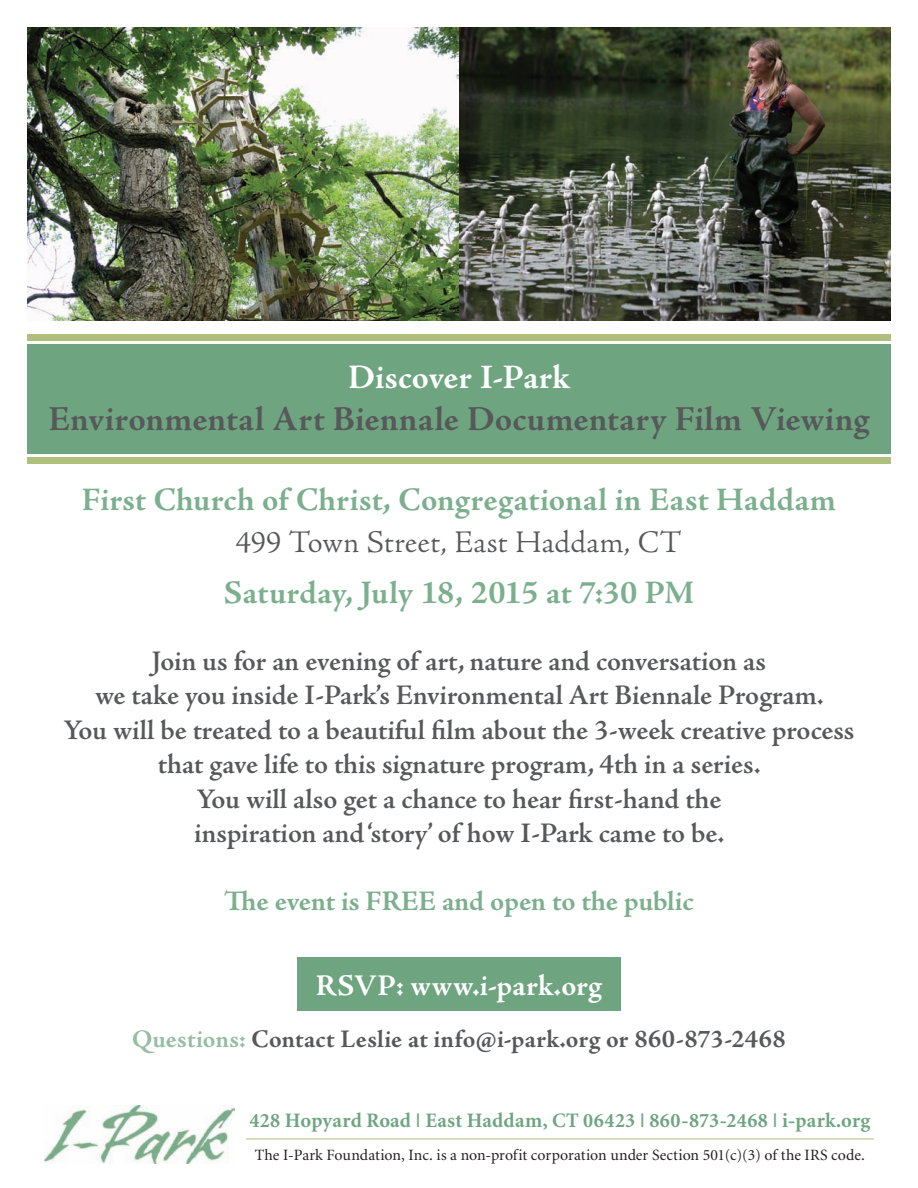
<style>
.page{position:relative;width:918px;height:1188px;background:#fff}
.page>*{position:absolute;margin:0;border:0;box-sizing:border-box;transform-origin:0 0}
.t1{font:700 35.25px "Adobe Jenson Pro";letter-spacing:.01em;color:#57585a}
.t2{font:700 34.5px "Adobe Jenson Pro";letter-spacing:.005em;color:#fff}
.t3{font:700 33px "Adobe Jenson Pro";letter-spacing:.005em;color:#7baf8d}
.t4{font:300 31.5px "Adobe Jenson Pro";letter-spacing:.01em;color:#57585a}
.t5{font:700 30.3px "Adobe Jenson Pro";letter-spacing:.01em;color:#fff}
.t6{font:600 28.5px "Adobe Jenson Pro";letter-spacing:-.005em;color:#57585a}
.t7{font:700 28.5px "Adobe Jenson Pro";letter-spacing:-.005em;color:#7baf8d}
.t8{font:700 25.5px "Adobe Jenson Pro";letter-spacing:.01em;color:#57585a}
.t9{font:700 20.55px "Minion";letter-spacing:.015em;color:#6ea580}
.t10{font:15.75px "Minion";letter-spacing:-.005em;color:#231f20}
.s1{color:#94bda1}
</style>
<div class="page">
<div style="left:27px;top:344px;width:864px;height:110px;background:#6ea580"></div>
<div style="left:27px;top:334px;width:864px;height:7px;background:#afc07e"></div>
<div style="left:27px;top:457px;width:864px;height:6px;background:#afc07e"></div>
<img style="left:27px;top:27px;width:864px;height:293px">
<img style="left:44px;top:1105px;width:191px;height:58px">
<hr style="left:246px;top:1139px;width:628px;height:1px;background:#afc07e">
<div style="left:297px;top:957px;width:324px;height:54px;background:#6ea580"></div>
<p class="t2" style="left:348px;top:358px;width:223px">Discover I-Park</p>
<p class="t1" style="left:48px;top:399px;width:823px">Environmental Art Biennale Documentary Film Viewing</p>
<p class="t3" style="left:82px;top:481px;width:755px">First Church of Christ, Congregational in East Haddam</p>
<p class="t4" style="left:236px;top:524px;width:448px">499 Town Street, East Haddam, CT</p>
<p class="t3" style="left:224px;top:574px;width:472px">Saturday, July 18, 2015 at 7:30 PM</p>
<p class="t6" style="left:152px;top:645px;width:616px">Join us for an evening of art, nature and conversation as</p>
<p class="t6" style="left:95px;top:679px;width:730px">we take you inside I-Park’s Environmental Art Biennale Program.</p>
<p class="t6" style="left:64px;top:714px;width:792px">You will be treated to a beautiful film about the 3-week creative process</p>
<p class="t6" style="left:158px;top:748px;width:604px">that gave life to this signature program, 4th in a series.</p>
<p class="t6" style="left:196px;top:783px;width:527px">You will also get a chance to hear first-hand the</p>
<p class="t6" style="left:194px;top:817px;width:532px">inspiration and ‘story’ of how I-Park came to be.</p>
<p class="t7" style="left:224px;top:885px;width:471px">The event is FREE and open to the public</p>
<p class="t5" style="left:316px;top:968px;width:288px">RSVP: www.i-park.org</p>
<p class="t8" style="left:132px;top:1024px;width:655px"><span class="s1">Questions:</span> Contact Leslie at info@i-park.org or 860-873-2468</p>
<p class="t9" style="left:249px;top:1110px;width:622px">428 Hopyard Road | East Haddam, CT 06423 | 860-873-2468 | i-park.org</p>
<p class="t10" style="left:255px;top:1147px;width:612px">The I-Park Foundation, Inc. is a non-profit corporation under Section 501(c)(3) of the IRS code.</p>
</div>
